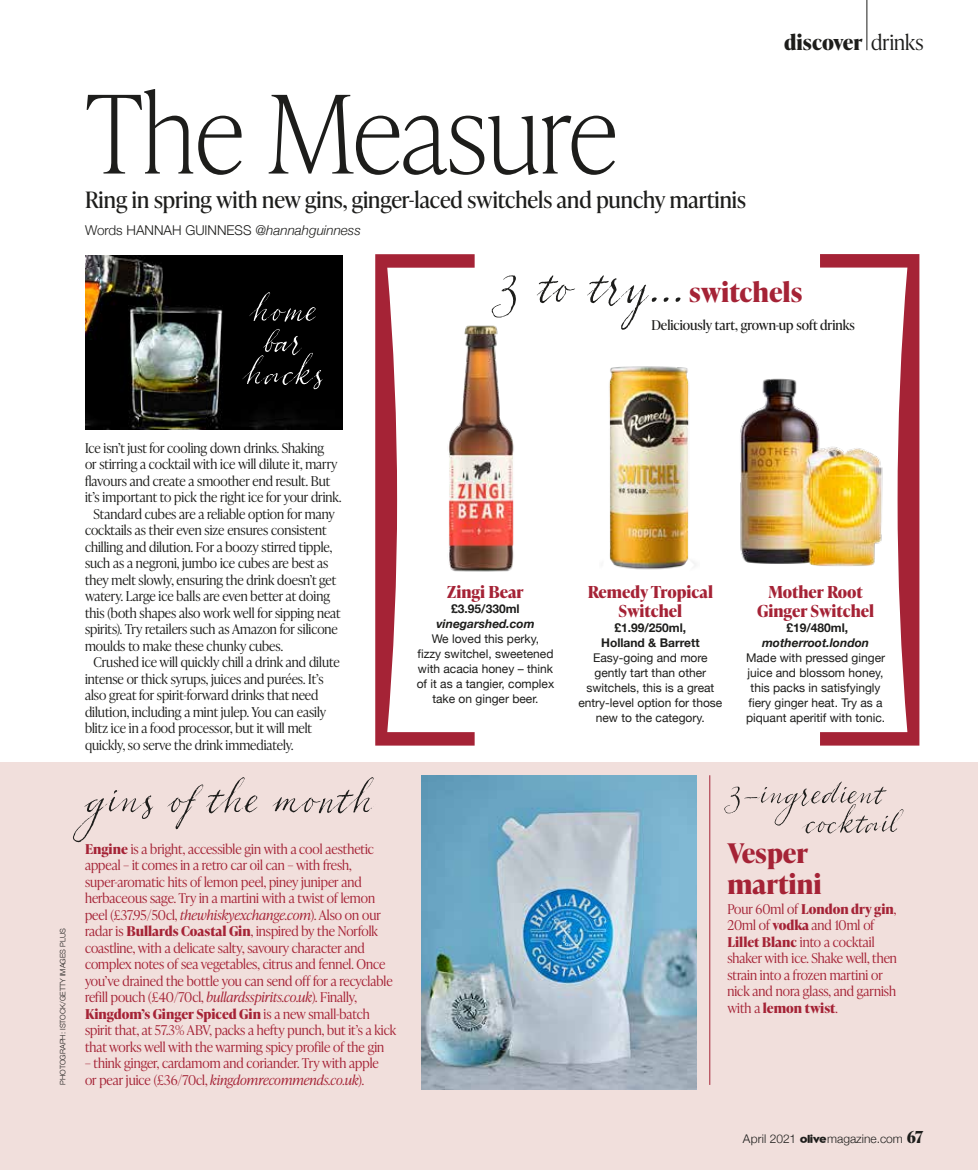
<style>
.page{position:relative;width:978px;height:1170px;background:#fff}
.page>*{position:absolute;margin:0;border:0;box-sizing:border-box;transform-origin:0 0}
.t1{font:100 108px "Ivy Presto Headline";color:#1d1d1b}
.t2{font:300 93px "Aphrosine";color:#1d1d1b}
.t3{font:300 79.35px "Aphrosine";color:#1d1d1b}
.t4{font:300 64.5px "Aphrosine";color:#fff}
.t5{font:300 58.8px "Aphrosine";color:#1d1d1b}
.t6{font:700 27px/31.2px "Ivy Presto Headline";color:#a52336}
.t7{font:22.5px "Ivy Presto Headline";color:#1d1d1b}
.t8{font:700 21px "Ivy Presto Headline";color:#1d1d1b}
.t9{font:700 16.5px/19.5px "Ivy Presto Headline";color:#a52336;text-align:center}
.t10{font:300 13.5px/16.5px "Ivy Presto Headline";color:#a52336}
.t11{font:300 13.5px "Ivy Presto Headline";color:#1d1d1b}
.t12{font:300 13.5px "Helvetica Neue";color:#1d1d1b}
.t13{font:13.5px "Ivy Presto Headline";color:#1d1d1b}
.t14{font:12px/15px "Helvetica Neue";color:#1d1d1b;text-align:center}
.t15{font:700 12px/15px "Helvetica Neue";color:#1d1d1b;text-align:center}
.t16{font:italic 700 12px "Helvetica Neue";color:#1d1d1b}
.t17{font:300 12px "Helvetica Neue";color:#1d1d1b}
.t18{font:300 7.5px "Helvetica Neue";color:#1d1d1b}
.s1{font-style:italic}
.s2{font-weight:300}
.s3{font-weight:700}
.s4{font-family:"Olive BBC";font-weight:400}
.s5{font-family:"Ivy Presto Headline";font-weight:700;font-size:16.5px}
</style>
<div class="page">
<div style="left:0;top:762px;width:978px;height:407px;background:#f1dfdc"></div>
<img style="left:421px;top:775px;width:275px;height:314px">
<hr style="left:709px;top:775px;width:1px;height:309px;background:#a52336">
<img style="left:85px;top:255px;width:257px;height:174px">
<hr style="left:866px;top:0;width:1px;height:50px;background:#1d1d1b">
<img style="left:740px;top:378px;width:80px;height:188px">
<img style="left:475px;top:325px;width:39px;height:247px">
<img style="left:609px;top:366px;width:87px;height:204px">
<svg style="left:375px;top:254px;width:100px;height:491px"></svg>
<svg style="left:820px;top:254px;width:99px;height:491px"></svg>
<h1 class="t1" style="left:85px;top:57px;width:534px">The Measure</h1>
<h3 class="t7" style="left:85px;top:183px;width:662px">Ring in spring with new gins, ginger-laced switchels and punchy martinis</h3>
<p class="t12" style="left:85px;top:219px;width:277px">Words HANNAH GUINNESS <span class="s1">@hannahguinness</span></p>
<h3 class="t8" style="left:784px;top:27px;width:141px">discover <span class="s2">drinks</span></h3>
<h3 class="t4" style="left:249px;top:261px;width:68px">home</h3>
<h3 class="t4" style="left:263px;top:292px;width:40px">bar</h3>
<h3 class="t4" style="left:242px;top:324px;width:82px">hacks</h3>
<p class="t11" style="left:85px;top:438px;width:241px">Ice isn’t just for cooling down drinks. Shaking</p>
<p class="t11" style="left:85px;top:454px;width:254px">or stirring a cocktail with ice will dilute it, marry</p>
<p class="t11" style="left:85px;top:471px;width:247px">flavours and create a smoother end result. But</p>
<p class="t11" style="left:85px;top:487px;width:258px">it’s important to pick the right ice for your drink.</p>
<p class="t11" style="left:94px;top:504px;width:243px">Standard cubes are a reliable option for many</p>
<p class="t11" style="left:85px;top:520px;width:243px">cocktails as their even size ensures consistent</p>
<p class="t11" style="left:85px;top:537px;width:249px">chilling and dilution. For a boozy stirred tipple,</p>
<p class="t11" style="left:85px;top:553px;width:245px">such as a negroni, jumbo ice cubes are best as</p>
<p class="t11" style="left:85px;top:570px;width:253px">they melt slowly, ensuring the drink doesn’t get</p>
<p class="t11" style="left:85px;top:586px;width:246px">watery. Large ice balls are even better at doing</p>
<p class="t11" style="left:85px;top:603px;width:257px">this (both shapes also work well for sipping neat</p>
<p class="t11" style="left:85px;top:619px;width:254px">spirits). Try retailers such as Amazon for silicone</p>
<p class="t11" style="left:85px;top:636px;width:199px">moulds to make these chunky cubes.</p>
<p class="t11" style="left:94px;top:652px;width:248px">Crushed ice will quickly chill a drink and dilute</p>
<p class="t11" style="left:85px;top:669px;width:240px">intense or thick syrups, juices and purées. It’s</p>
<p class="t11" style="left:85px;top:685px;width:235px">also great for spirit-forward drinks that need</p>
<p class="t11" style="left:85px;top:702px;width:243px">dilution, including a mint julep. You can easily</p>
<p class="t11" style="left:85px;top:718px;width:229px">blitz ice in a food processor, but it will melt</p>
<p class="t11" style="left:85px;top:735px;width:210px">quickly, so serve the drink immediately.</p>
<h2 class="t2" style="left:497px;top:215px;width:189px">3 to try...</h2>
<h3 class="t6" style="left:689px;top:276px;width:115px">switchels</h3>
<p class="t13" style="left:651px;top:315px;width:205px">Deliciously tart, grown-up soft drinks</p>
<p class="t9" style="left:447px;top:581px;width:78px">Zingi Bear</p>
<p class="t15" style="left:451px;top:601px;width:70px">£3.95/330ml</p>
<p class="t16" style="left:436px;top:613px;width:100px">vinegarshed.com</p>
<p class="t14" style="left:417px;top:631px;width:139px">We loved this perky,<br>fizzy switchel, sweetened with acacia honey – think of it as a tangier, complex take on ginger beer.</p>
<p class="t9" style="left:588px;top:581px;width:127px">Remedy Tropical<br>Switchel</p>
<p class="t15" style="left:601px;top:620px;width:100px">£1.99/250ml,<br>Holland &amp; Barrett</p>
<p class="t14" style="left:578px;top:651px;width:146px">Easy-going and more gently tart than other switchels, this is a great entry-level option for those new to the category.</p>
<p class="t9" style="left:757px;top:581px;width:119px">Mother Root<br>Ginger Switchel</p>
<p class="t15" style="left:786px;top:620px;width:63px">£19/480ml,</p>
<p class="t16" style="left:762px;top:633px;width:109px">motherroot.london</p>
<p class="t14" style="left:746px;top:651px;width:141px">Made with pressed ginger juice and blossom honey, this packs in satisfyingly fiery ginger heat. Try as a piquant aperitif with tonic.</p>
<h3 class="t3" style="left:85px;top:738px;width:290px">gins of the month</h3>
<h3 class="t5" style="left:727px;top:748px;width:156px">3-ingredient</h3>
<h3 class="t5" style="left:802px;top:777px;width:97px">cocktail</h3>
<h3 class="t6" style="left:727px;top:836px;width:96px">Vesper martini</h3>
<p class="t10" style="left:727px;top:899px;width:171px">Pour 60ml of <span class="s3">London dry gin</span>,<br>20ml of <span class="s3">vodka</span> and 10ml of<br><span class="s3">Lillet Blanc</span> into a cocktail shaker with ice. Shake well, then strain into a frozen martini or nick and nora glass, and garnish with a <span class="s3">lemon twist</span>.</p>
<p class="t10" style="left:85px;top:839px;width:313px"><span class="s3">Engine</span> is a bright, accessible gin with a cool aesthetic appeal – it comes in a retro car oil can – with fresh, super-aromatic hits of lemon peel, piney juniper and herbaceous sage. Try in a martini with a twist of lemon peel (£37.95/50cl, <span class="s1">thewhiskyexchange.com</span>). Also on our radar is <span class="s3">Bullards Coastal Gin</span>, inspired by the Norfolk coastline, with a delicate salty, savoury character and complex notes of sea vegetables, citrus and fennel. Once you’ve drained the bottle you can send off for a recyclable refill pouch (£40/70cl, <span class="s1">bullardsspirits.co.uk</span>). Finally, <span class="s3">Kingdom’s Ginger Spiced Gin</span> is a new small-batch spirit that, at 57.3% ABV, packs a hefty punch, but it’s a kick that works well with the warming spicy profile of the gin</p>
<p class="t10" style="left:85px;top:1054px;width:295px">– think ginger, cardamom and coriander. Try with apple or pear juice (£36/70cl, <span class="s1">kingdomrecommends.co.uk</span>).</p>
<p class="t18" style="left:57px;top:1084px;width:158px;rotate:-90deg">PHOTOGRAPH: ISTOCK/GETTY IMAGES PLUS</p>
<p class="t17" style="left:743px;top:1128px;width:182px">April 2021 <span class="s4">O</span>magazine.com <span class="s5">67</span></p>
</div>
